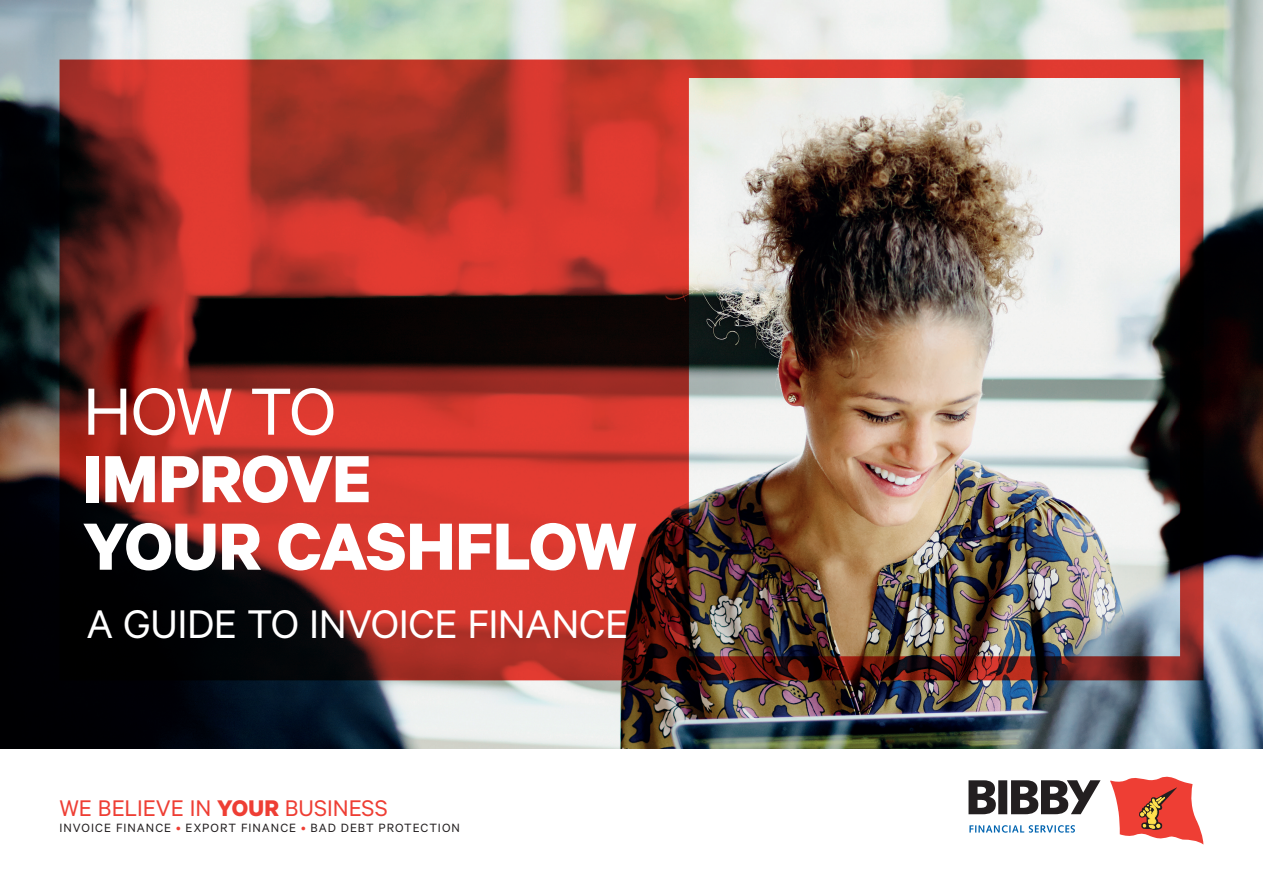
<style>
.page{position:relative;width:1263px;height:893px;background:#fff}
.page>*{position:absolute;margin:0;border:0;box-sizing:border-box;transform-origin:0 0}
.t1{font:700 75px/67.5px "Calibre";letter-spacing:-.015em;color:#fff}
.t2{font:45px "Calibre";letter-spacing:-.01em;color:#fff}
.t3{font:25.5px "Calibre";letter-spacing:-.005em;color:#ee3e34}
.t4{font:13.5px "Calibre";letter-spacing:.07em;color:#231f20}
.s1{font-weight:400}
.s2{font-weight:700}
.s3{color:#ee3e34}
</style>
<div class="page">
<img style="left:0;top:0;width:1263px;height:748px">
<svg style="left:968px;top:780px;width:28px;height:34px"></svg>
<div style="left:998px;top:780px;width:9px;height:34px;background:#231f20"></div>
<svg style="left:1011px;top:780px;width:89px;height:34px"></svg>
<svg style="left:1110px;top:777px;width:93px;height:67px"></svg>
<svg style="left:969px;top:825px;width:106px;height:8px"></svg>
<img style="left:60px;top:60px;width:1143px;height:620px">
<p class="t1" style="left:83px;top:375px;width:555px"><span class="s1">HOW TO<br></span>IMPROVE<br>YOUR CASHFLOW</p>
<p class="t2" style="left:86px;top:597px;width:543px">A GUIDE TO INVOICE FINANCE</p>
<p class="t3" style="left:60px;top:793px;width:330px">WE BELIEVE IN <span class="s2">YOUR</span> BUSINESS</p>
<p class="t4" style="left:60px;top:820px;width:402px">INVOICE FINANCE <span class="s3">•</span> EXPORT FINANCE <span class="s3">•</span> BAD DEBT PROTECTION</p>
</div>
